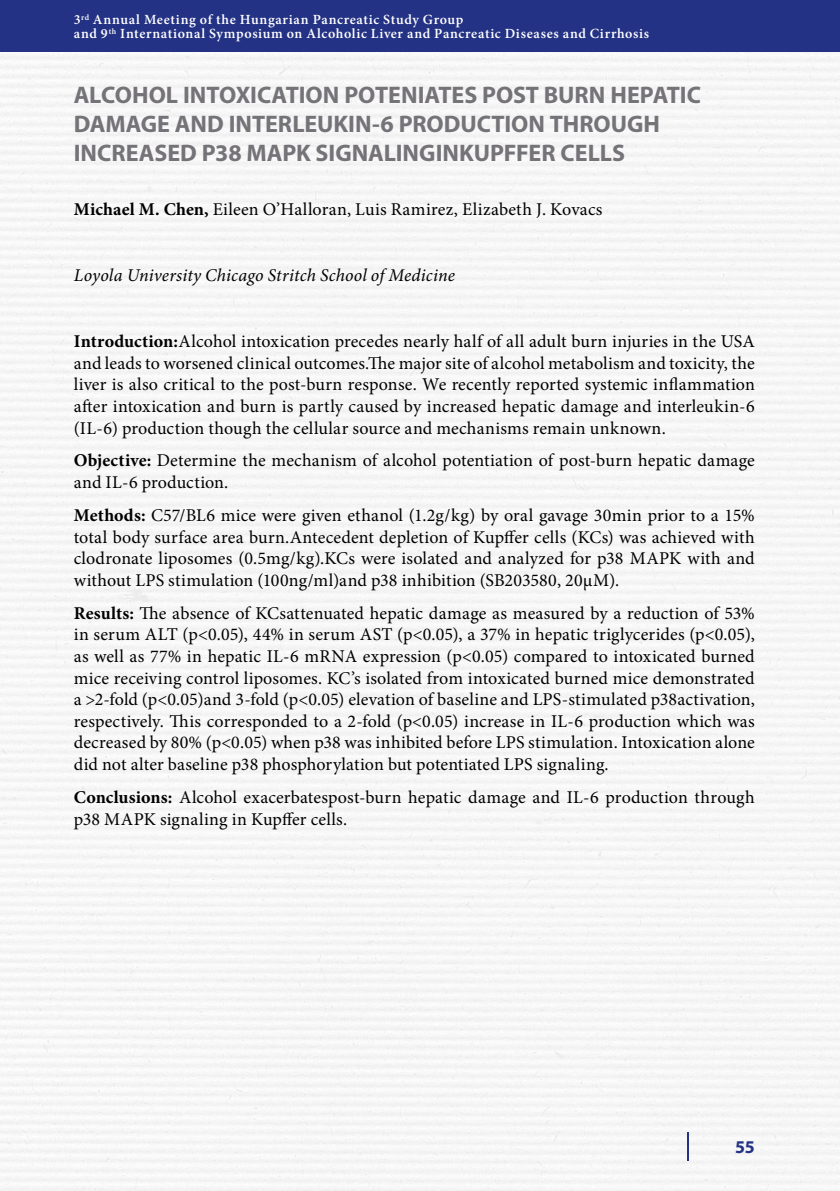
<style>
.page{position:relative;width:840px;height:1191px;background:#fff}
.page>*{position:absolute;margin:0;border:0;box-sizing:border-box;transform-origin:0 0}
.t1{font:700 24px/28.8px "Myriad Pro";letter-spacing:-.005em;color:#757378}
.t2{font:18px/21.6px "Minion Pro";letter-spacing:.01em;color:#000;text-align:justify}
.t3{font:italic 18px "Minion Pro";letter-spacing:.01em;color:#000}
.t4{font:700 18px "Myriad Pro";color:#243285}
.t5{font:600 14px/14px "Minion Pro";letter-spacing:.045em;color:#fff}
.s1{font-weight:700}
</style>
<div class="page">
<div style="left:0;top:0;width:839px;height:1191px;background:#f6f6f6"></div>
<div style="left:0;top:0;width:839px;height:51px;background:#243285"></div>
<svg style="left:687px;top:1132px;width:1px;height:28px"></svg>
<p class="t5" style="left:74px;top:13px;width:576px">3<sup>rd</sup> Annual Meeting of the Hungarian Pancreatic Study Group<br>and 9<sup>th</sup> International Symposium on Alcoholic Liver and Pancreatic Diseases and Cirrhosis</p>
<h1 class="t1" style="left:74px;top:80px;width:628px">ALCOHOL INTOXICATION POTENIATES POST BURN HEPATIC<br>DAMAGE AND INTERLEUKIN-6 PRODUCTION THROUGH<br>INCREASED P38 MAPK SIGNALINGINKUPFFER CELLS</h1>
<p class="t2" style="left:74px;top:199px;width:530px"><span class="s1">Michael M. Chen,</span> Eileen O’Halloran, Luis Ramirez, Elizabeth J. Kovacs</p>
<p class="t3" style="left:74px;top:263px;width:382px">Loyola University Chicago Stritch School of Medicine</p>
<p class="t2" style="left:74px;top:330px;width:682px"><span class="s1">Introduction:</span>Alcohol intoxication precedes nearly half of all adult burn injuries in the USA and leads to worsened clinical outcomes.The major site of alcohol metabolism and toxicity, the liver is also critical to the post-burn response. We recently reported systemic inflammation after intoxication and burn is partly caused by increased hepatic damage and interleukin-6 (IL-6) production though the cellular source and mechanisms remain unknown.</p>
<p class="t2" style="left:74px;top:450px;width:682px"><span class="s1">Objective:</span> Determine the mechanism of alcohol potentiation of post-burn hepatic damage and IL-6 production.</p>
<p class="t2" style="left:74px;top:504px;width:682px"><span class="s1">Methods:</span> C57/BL6 mice were given ethanol (1.2g/kg) by oral gavage 30min prior to a 15% total body surface area burn.Antecedent depletion of Kupffer cells (KCs) was achieved with clodronate liposomes (0.5mg/kg).KCs were isolated and analyzed for p38 MAPK with and without LPS stimulation (100ng/ml)and p38 inhibition (SB203580, 20μM).</p>
<p class="t2" style="left:74px;top:602px;width:682px"><span class="s1">Results:</span> The absence of KCsattenuated hepatic damage as measured by a reduction of 53% in serum ALT (p&lt;0.05), 44% in serum AST (p&lt;0.05), a 37% in hepatic triglycerides (p&lt;0.05), as well as 77% in hepatic IL-6 mRNA expression (p&lt;0.05) compared to intoxicated burned mice receiving control liposomes. KC’s isolated from intoxicated burned mice demonstrated a &gt;2-fold (p&lt;0.05)and 3-fold (p&lt;0.05) elevation of baseline and LPS-stimulated p38activation, respectively. This corresponded to a 2-fold (p&lt;0.05) increase in IL-6 production which was decreased by 80% (p&lt;0.05) when p38 was inhibited before LPS stimulation. Intoxication alone did not alter baseline p38 phosphorylation but potentiated LPS signaling.</p>
<p class="t2" style="left:74px;top:786px;width:682px"><span class="s1">Conclusions:</span> Alcohol exacerbatespost-burn hepatic damage and IL-6 production through p38 MAPK signaling in Kupffer cells.</p>
<p class="t4" style="left:734px;top:1135px;width:21px">55</p>
</div>
